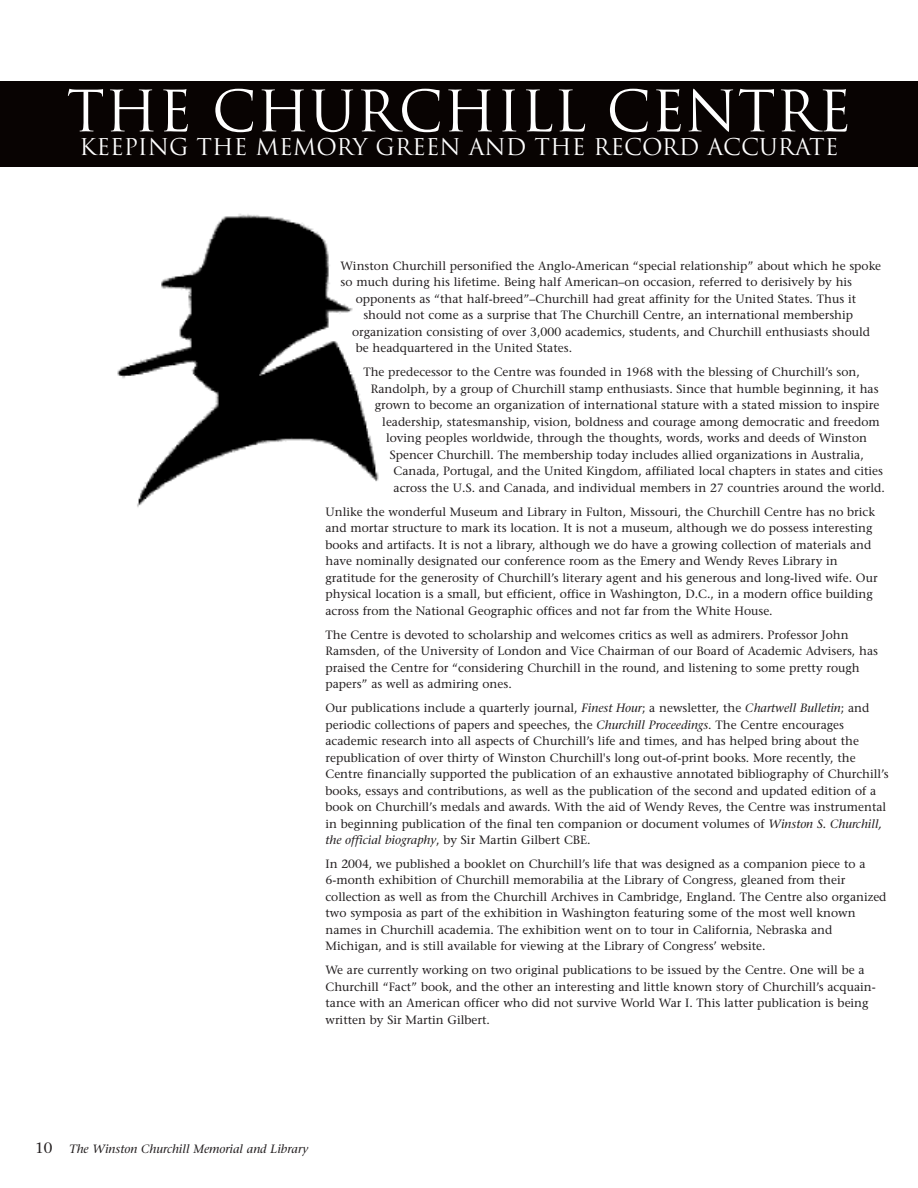
<style>
.page{position:relative;width:918px;height:1188px;background:#fff}
.page>*{position:absolute;margin:0;border:0;box-sizing:border-box;transform-origin:0 0}
.t1{font:55.5px "Trajan";color:#fff}
.t2{font:22.5px "Trajan";color:#fff}
.t3{font:12px/16.5px "Stone Serif";color:#231f20}
.t4{font:italic 12px "Stone Serif";color:#231f20}
.s1{font-style:italic}
.s2{font-style:normal;font-size:15px}
</style>
<div class="page">
<img style="left:117px;top:213px;width:262px;height:294px">
<div style="left:0;top:81px;width:918px;height:85px;background:#080302"></div>
<h1 class="t1" style="left:67px;top:80px;width:786px">THE CHURCHILL CENTRE</h1>
<h2 class="t2" style="left:79px;top:134px;width:761px">KEEPING THE MEMORY GREEN AND THE RECORD ACCURATE</h2>
<p class="t3" style="left:341px;top:259px;width:542px">Winston Churchill personified the Anglo-American “special relationship” about which he spoke</p>
<p class="t3" style="left:341px;top:275px;width:513px">so much during his lifetime. Being half American–on occasion, referred to derisively by his</p>
<p class="t3" style="left:356px;top:292px;width:502px">opponents as “that half-breed”–Churchill had great affinity for the United States. Thus it</p>
<p class="t3" style="left:363px;top:308px;width:491px">should not come as a surprise that The Churchill Centre, an international membership</p>
<p class="t3" style="left:352px;top:325px;width:520px">organization consisting of over 3,000 academics, students, and Churchill enthusiasts should</p>
<p class="t3" style="left:356px;top:341px;width:218px">be headquartered in the United States.</p>
<p class="t3" style="left:363px;top:365px;width:498px">The predecessor to the Centre was founded in 1968 with the blessing of Churchill’s son,</p>
<p class="t3" style="left:371px;top:382px;width:509px">Randolph, by a group of Churchill stamp enthusiasts. Since that humble beginning, it has</p>
<p class="t3" style="left:375px;top:398px;width:506px">grown to become an organization of international stature with a stated mission to inspire</p>
<p class="t3" style="left:382px;top:415px;width:499px">leadership, statesmanship, vision, boldness and courage among democratic and freedom</p>
<p class="t3" style="left:386px;top:431px;width:482px">loving peoples worldwide, through the thoughts, words, works and deeds of Winston</p>
<p class="t3" style="left:390px;top:448px;width:475px">Spencer Churchill. The membership today includes allied organizations in Australia,</p>
<p class="t3" style="left:394px;top:464px;width:491px">Canada, Portugal, and the United Kingdom, affiliated local chapters in states and cities</p>
<p class="t3" style="left:394px;top:481px;width:493px">across the U.S. and Canada, and individual members in 27 countries around the world.</p>
<p class="t3" style="left:326px;top:504px;width:554px">Unlike the wonderful Museum and Library in Fulton, Missouri, the Churchill Centre has no brick and mortar structure to mark its location. It is not a museum, although we do possess interesting books and artifacts. It is not a library, although we do have a growing collection of materials and have nominally designated our conference room as the Emery and Wendy Reves Library in gratitude for the generosity of Churchill’s literary agent and his generous and long-lived wife. Our physical location is a small, but efficient, office in Washington, D.C., in a modern office building across from the National Geographic offices and not far from the White House.</p>
<p class="t3" style="left:326px;top:627px;width:554px">The Centre is devoted to scholarship and welcomes critics as well as admirers. Professor John Ramsden, of the University of London and Vice Chairman of our Board of Academic Advisers, has praised the Centre for “considering Churchill in the round, and listening to some pretty rough papers” as well as admiring ones.</p>
<p class="t3" style="left:326px;top:701px;width:565px">Our publications include a quarterly journal, <span class="s1">Finest Hour</span>; a newsletter, the <span class="s1">Chartwell Bulletin</span>; and periodic collections of papers and speeches, the <span class="s1">Churchill Proceedings</span>. The Centre encourages academic research into all aspects of Churchill’s life and times, and has helped bring about the republication of over thirty of Winston Churchill's long out-of-print books. More recently, the Centre financially supported the publication of an exhaustive annotated bibliography of Churchill’s books, essays and contributions, as well as the publication of the second and updated edition of a book on Churchill’s medals and awards. With the aid of Wendy Reves, the Centre was instrumental in beginning publication of the final ten companion or document volumes of <span class="s1">Winston S. Churchill, the official biography</span>, by Sir Martin Gilbert CBE.</p>
<p class="t3" style="left:326px;top:857px;width:563px">In 2004, we published a booklet on Churchill’s life that was designed as a companion piece to a 6-month exhibition of Churchill memorabilia at the Library of Congress, gleaned from their collection as well as from the Churchill Archives in Cambridge, England. The Centre also organized two symposia as part of the exhibition in Washington featuring some of the most well known names in Churchill academia. The exhibition went on to tour in California, Nebraska and Michigan, and is still available for viewing at the Library of Congress’ website.</p>
<p class="t3" style="left:325px;top:963px;width:552px">We are currently working on two original publications to be issued by the Centre. One will be a Churchill “Fact” book, and the other an interesting and little known story of Churchill’s acquain&shy;tance with an American officer who did not survive World War I. This latter publication is being written by Sir Martin Gilbert.</p>
<p class="t4" style="left:35px;top:1144px;width:274px"><span class="s2">10</span> The Winston Churchill Memorial and Library</p>
</div>
